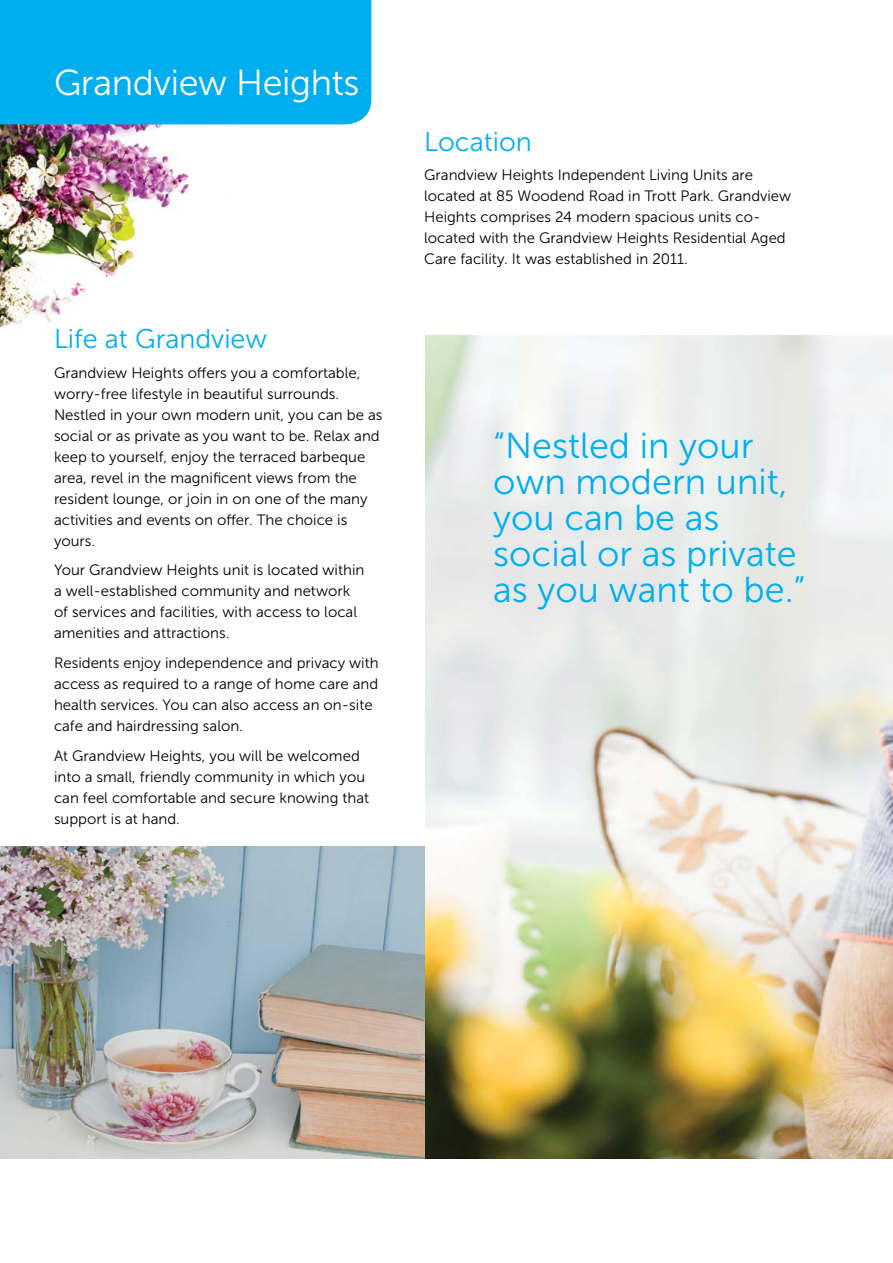
<style>
.page{position:relative;width:893px;height:1263px;background:#fff}
.page>*{position:absolute;margin:0;border:0;box-sizing:border-box;transform-origin:0 0}
.quote{font:36px/36px "Museo Sans 300";color:#00aeef}
.t1{font:36px "Museo Sans 300";letter-spacing:-.01em;color:#fff}
.heading{font:27px "Museo Sans 300";color:#00aeef}
.new_body_copy{font:27px "Museo Sans 300";color:#00aeef}
.new_body_copy-2{font:15px/21px "Museo Sans 300";color:#000}
</style>
<div class="page">
<img style="left:0;top:846px;width:426px;height:312px">
<img style="left:0;top:124px;width:266px;height:205px">
<img style="left:426px;top:336px;width:467px;height:822px">
<div style="left:0;top:0;width:371px;height:124px;background:#00aeef"></div>
<p class="t1" style="left:54px;top:63px;width:307px">Grandview Heights</p>
<p class="heading" style="left:54px;top:325px;width:215px">Life at Grandview</p>
<p class="new_body_copy-2" style="left:54px;top:362px;width:330px">Grandview Heights offers you a comfortable, worry-free lifestyle in beautiful surrounds.<br>Nestled in your own modern unit, you can be as social or as private as you want to be. Relax and keep to yourself, enjoy the terraced barbeque area, revel in the magnificent views from the resident lounge, or join in on one of the many activities and events on offer. The choice is yours.</p>
<p class="new_body_copy-2" style="left:54px;top:560px;width:312px">Your Grandview Heights unit is located within a well-established community and network of services and facilities, with access to local amenities and attractions.</p>
<p class="new_body_copy-2" style="left:54px;top:652px;width:326px">Residents enjoy independence and privacy with access as required to a range of home care and health services. You can also access an on-site cafe and hairdressing salon.</p>
<p class="new_body_copy-2" style="left:54px;top:745px;width:317px">At Grandview Heights, you will be welcomed into a small, friendly community in which you can feel comfortable and secure knowing that support is at hand.</p>
<p class="new_body_copy" style="left:424px;top:127px;width:109px">Location</p>
<p class="new_body_copy-2" style="left:424px;top:165px;width:369px">Grandview Heights Independent Living Units are located at 85 Woodend Road in Trott Park. Grandview Heights comprises 24 modern spacious units co&shy;located with the Grandview Heights Residential Aged Care facility. It was established in 2011.</p>
<p class="quote" style="left:493px;top:428px;width:314px">“Nestled in your own modern unit, you can be as social or as private as you want to be.”</p>
</div>
